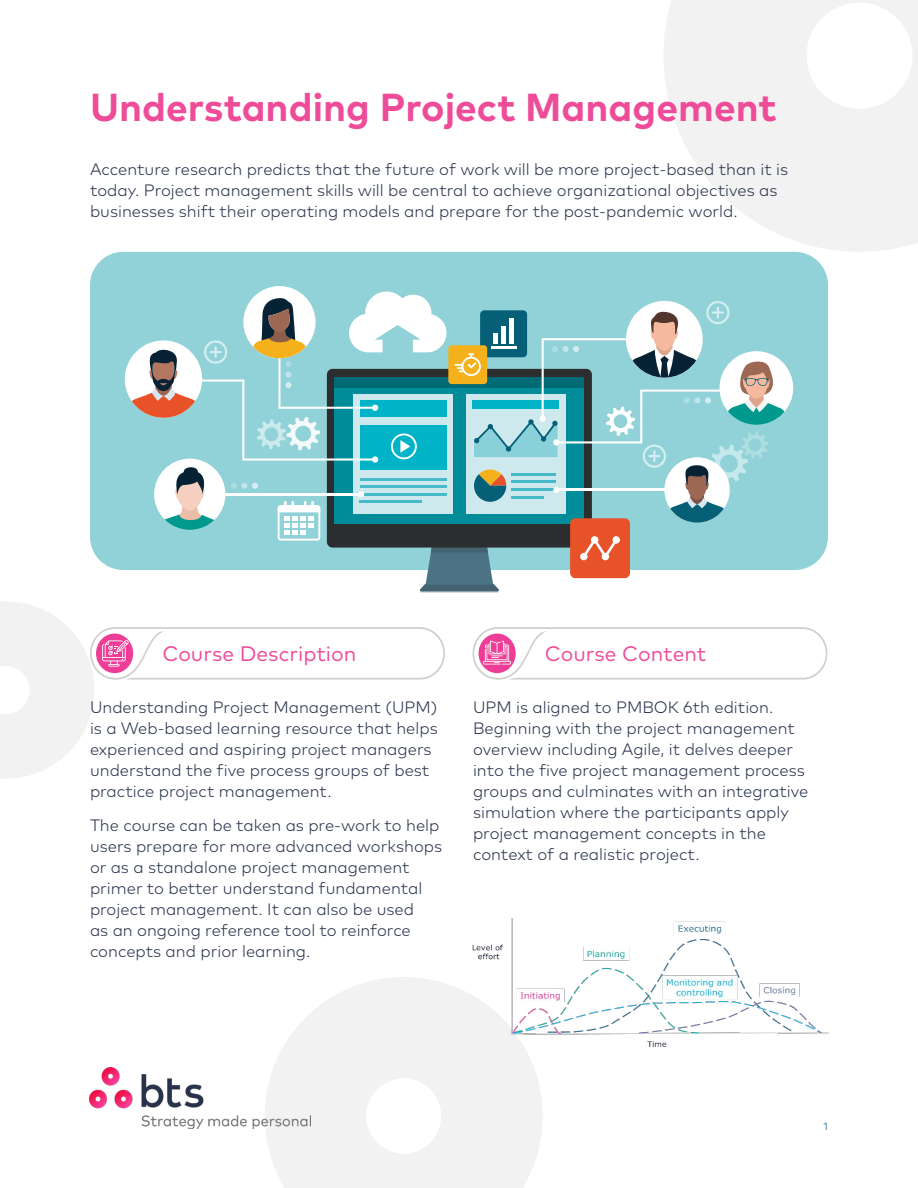
<style>
.page{position:relative;width:918px;height:1188px;background:#fff}
.page>*{position:absolute;margin:0;border:0;box-sizing:border-box;transform-origin:0 0}
.t1{font:700 39px "Mark OT";color:#ee4b99}
.t2{font:21px "Mark OT";color:#ee4b99}
.t3{font:300 16.5px/21px "Mark OT";color:#29334b}
.t4{font:10.5px "Mark OT";color:#2e739e}
</style>
<div class="page">
<svg style="left:266px;top:977px;width:276px;height:211px;fill:#f2f2f2"></svg>
<svg style="left:663px;top:0;width:255px;height:252px;fill:#f2f2f2"></svg>
<img style="left:89px;top:1068px;width:222px;height:60px">
<div style="left:90px;top:252px;width:738px;height:318px;background:#91d1d8;border-radius:33px"></div>
<div style="left:243px;top:286px;width:73px;height:72px;background:#fff;border-radius:50%"></div>
<div style="left:719px;top:351px;width:74px;height:74px;background:#fff;border-radius:50%"></div>
<svg style="left:126px;top:292px;width:662px;height:301px"></svg>
<img style="left:468px;top:919px;width:360px;height:133px">
<svg style="left:472px;top:627px;width:356px;height:53px"></svg>
<svg style="left:0;top:601px;width:445px;height:177px"></svg>
<h1 class="t1" style="left:90px;top:82px;width:688px">Understanding Project Management</h1>
<p class="t3" style="left:90px;top:159px;width:700px">Accenture research predicts that the future of work will be more project-based than it is today. Project management skills will be central to achieve organizational objectives as businesses shift their operating models and prepare for the post-pandemic world.</p>
<p class="t2" style="left:162px;top:640px;width:195px">Course Description</p>
<p class="t2" style="left:545px;top:640px;width:163px">Course Content</p>
<p class="t3" style="left:90px;top:696px;width:349px">Understanding Project Management (UPM) is a Web-based learning resource that helps experienced and aspiring project managers understand the five process groups of best practice project management.</p>
<p class="t3" style="left:90px;top:815px;width:354px">The course can be taken as pre-work to help users prepare for more advanced workshops or as a standalone project management primer to better understand fundamental project management. It can also be used<br>as an ongoing reference tool to reinforce concepts and prior learning.</p>
<p class="t3" style="left:473px;top:696px;width:337px">UPM is aligned to PMBOK 6th edition.<br>Beginning with the project management overview including Agile, it delves deeper into the five project management process groups and culminates with an integrative simulation where the participants apply project management concepts in the context of a realistic project.</p>
<p class="t4" style="left:824px;top:1119px;width:6px">1</p>
</div>
